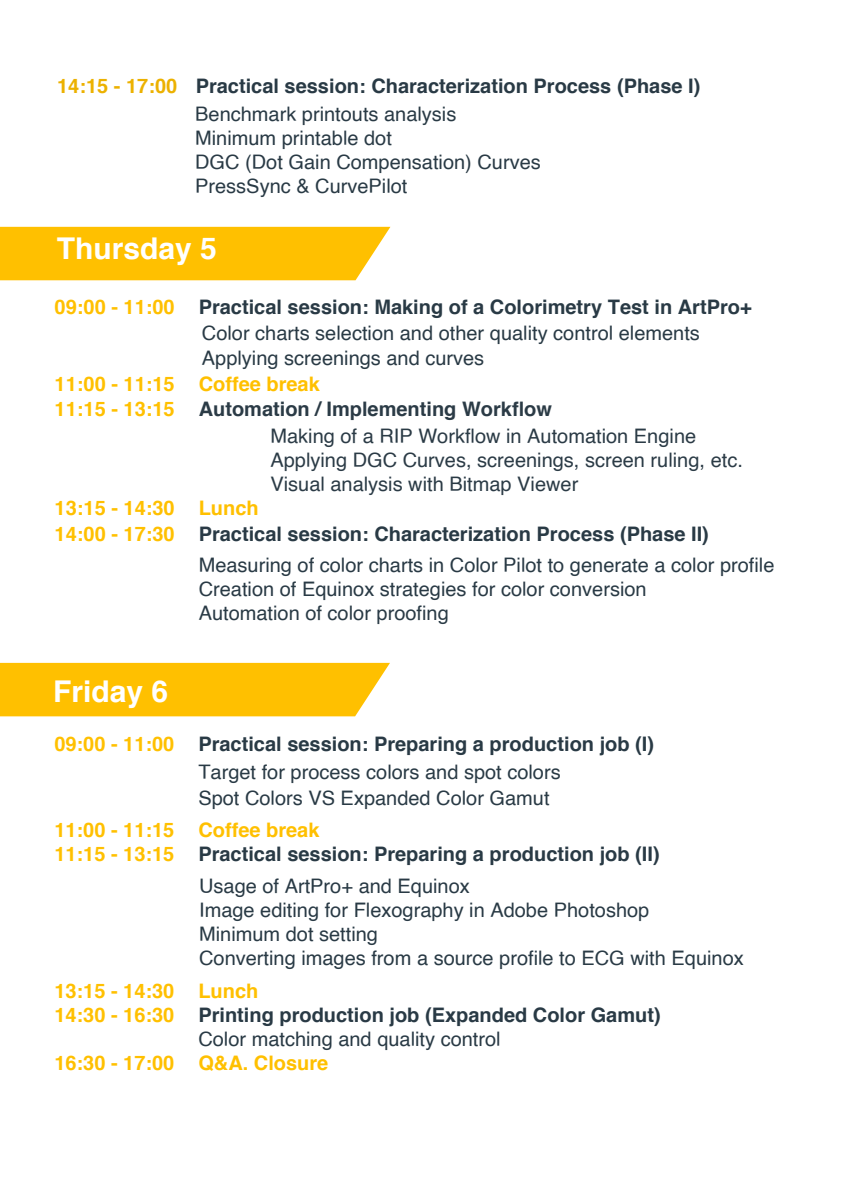
<style>
.page{position:relative;width:842px;height:1191px;background:#fff}
.page>*{position:absolute;margin:0;border:0;box-sizing:border-box;transform-origin:0 0}
.t1{font:700 30px "Helvetica";color:#fff}
.Model_màquina{font:20px/24px "Helvetica";color:#293a45}
.Model_màquina-2{font:700 20px/25.6px "Helvetica";color:#293a45}
.Model_màquina-3{font:20px/24px "Helvetica";color:#2b3b46}
.Model_màquina-4{font:700 20px "Helvetica";color:#2b3b46}
.Model_màquina-5{font:700 20px "Helvetica";color:#ffc000}
.Model_màquina-6{font:700 20px "Helvetica";color:#ffc000}
.s1{color:#ecb100}
.s2{font-weight:400}
.s3{color:#ffc000}
.s4{font-style:inherit}
.s5{font-weight:700;color:#ffc000}
</style>
<div class="page">
<div style="left:0;top:227px;width:390px;height:53px;background:#ffc000"></div>
<div style="left:0;top:663px;width:390px;height:53px;background:#ffc000"></div>
<p class="Model_màquina-2" style="left:195px;top:72px;width:507px;line-height:28px;text-indent:-138px"><span class="s1">14:15 - 17:00</span> Practical session: Characterization Process (Phase I)<br><span class="s2">Benchmark printouts analysis</span></p>
<p class="Model_màquina" style="left:195px;top:126px;width:347px">Minimum printable dot<br>DGC (Dot Gain Compensation) Curves<br>PressSync &amp; CurvePilot</p>
<p class="t1" style="left:57px;top:224px;width:162px">Thursday 5</p>
<p class="Model_màquina-2" style="left:55px;top:294px;width:698px"><span class="s3">09:00 - 11:00</span> Practical session: Making of a Colorimetry Test in ArtPro+</p>
<p class="Model_màquina" style="left:202px;top:322px;width:499px">Color charts selection and other quality control elements</p>
<p class="Model_màquina" style="left:202px;top:347px;width:284px">Applying screenings and curves</p>
<p class="Model_màquina-6" style="left:55px;top:367px;width:267px">11:00 - 11:15 <span class="s4">Coffee break</span></p>
<p class="Model_màquina-4" style="left:55px;top:392px;width:499px"><span class="s3">11:15 - 13:15</span> Automation / Implementing Workflow</p>
<p class="Model_màquina-3" style="left:270px;top:424px;width:474px">Making of a RIP Workflow in Automation Engine<br>Applying DGC Curves, screenings, screen ruling, etc.<br>Visual analysis with Bitmap Viewer</p>
<p class="Model_màquina-2" style="left:55px;top:496px;width:656px"><span class="s3">13:15 - 14:30</span> <span class="s3">Lunch<br></span><span class="s3">14:00 - 17:30</span> Practical session: Characterization Process (Phase II)</p>
<p class="Model_màquina" style="left:199px;top:554px;width:577px">Measuring of color charts in Color Pilot to generate a color profile<br>Creation of Equinox strategies for color conversion<br>Automation of color proofing</p>
<p class="t1" style="left:53px;top:667px;width:117px">Friday 6</p>
<p class="Model_màquina-2" style="left:198px;top:730px;width:457px;line-height:28.4px;text-indent:-144px"><span class="s3">09:00 - 11:00</span> Practical session: Preparing a production job (I)<br><span class="s2">Target for process colors and spot colors</span></p>
<p class="Model_màquina" style="left:54px;top:782px;width:497px;line-height:32.6px;text-indent:144px">Spot Colors VS Expanded Color Gamut<br><span class="s5">11:00 - 11:15</span> <span class="s5">Coffee break</span></p>
<p class="Model_màquina-2" style="left:199px;top:838px;width:462px;line-height:31.6px;text-indent:-145px"><span class="s3">11:15 - 13:15</span> Practical session: Preparing a production job (II)<br><span class="s2">Usage of ArtPro+ and Equinox</span></p>
<p class="Model_màquina" style="left:199px;top:898px;width:546px">Image editing for Flexography in Adobe Photoshop<br>Minimum dot setting<br>Converting images from a source profile to ECG with Equinox</p>
<p class="Model_màquina-5" style="left:54px;top:975px;width:206px">13:15 - 14:30 Lunch</p>
<p class="Model_màquina-2" style="left:54px;top:1002px;width:608px"><span class="s3">14:30 - 16:30</span> Printing production job (Expanded Color Gamut)</p>
<p class="Model_màquina" style="left:198px;top:1028px;width:304px">Color matching and quality control</p>
<p class="Model_màquina-5" style="left:54px;top:1047px;width:276px">16:30 - 17:00 Q&amp;A. Closure</p>
</div>
